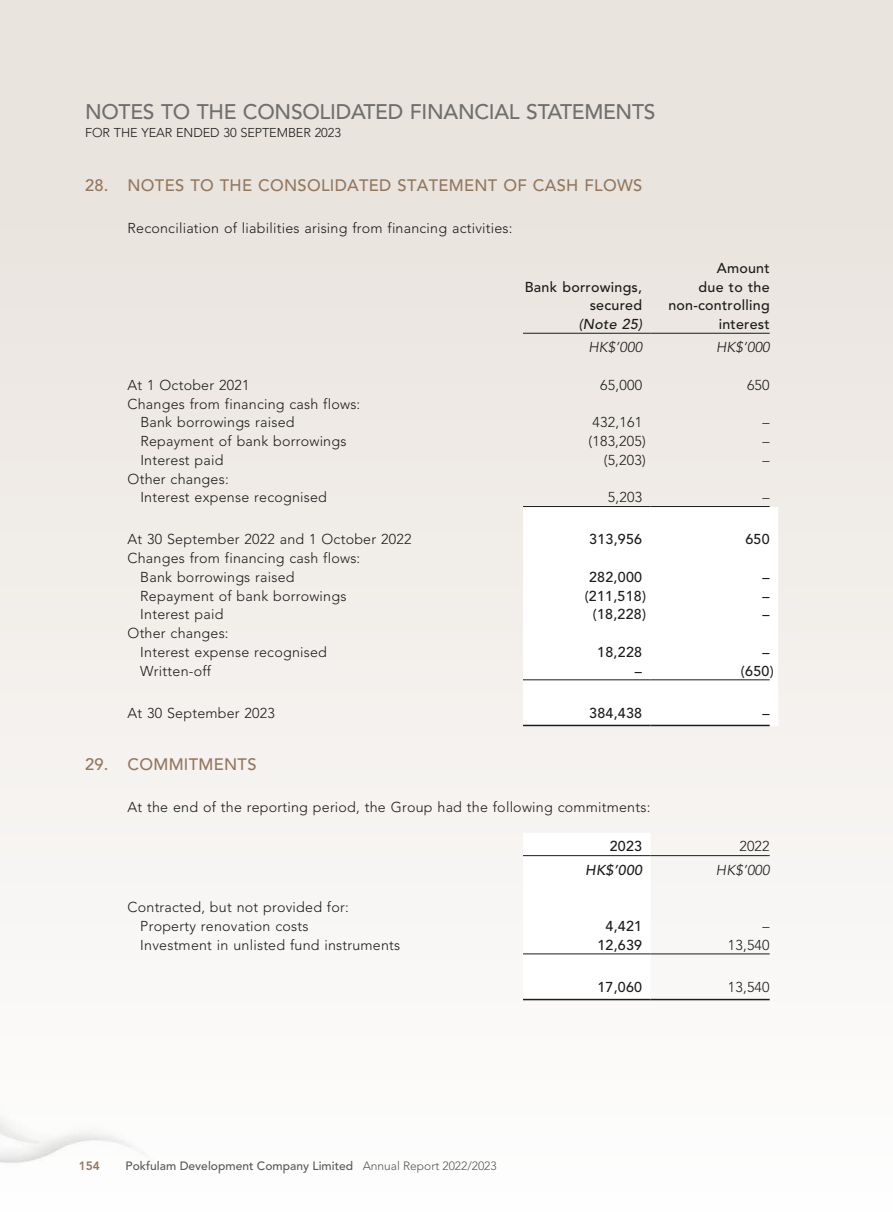
<style>
.page{position:relative;width:893px;height:1212px;background:#fff}
.page>*{position:absolute;margin:0;border:0;box-sizing:border-box;transform-origin:0 0}
.t1{font:500 21px "Avenir LT Std";letter-spacing:-.015em;color:#6f6f6f}
.t2{font:500 16.5px "Avenir LT Std";letter-spacing:.015em;color:#93775d}
.t3{font:300 14.25px/18.8px "Avenir LT Std";letter-spacing:.015em;color:#1c1c1b}
.t4{font:500 14.25px/18.8px "Avenir LT Std";letter-spacing:.015em;color:#1c1c1b;text-align:right}
.t5{font:italic 300 14.25px "Avenir LT Std";letter-spacing:.015em;color:#1c1c1b}
.t6{font:italic 500 14.25px "Avenir LT Std";letter-spacing:.015em;color:#1c1c1b}
.t7{font:300 12.75px "Avenir LT Std";letter-spacing:-.01em;color:#1c1c1b}
.t8{font:500 12px "Avenir LT Std";color:#575756}
.t9{font:800 12px "Avenir LT Std";color:#93775d}
.s1{font-weight:300}
</style>
<div class="page">
<div style="left:0;top:0;width:893px;height:1212px;background:linear-gradient(to bottom,#e7e0da,#fdfdfd)"></div>
<svg style="left:523px;top:507px;width:255px;height:219px"></svg>
<hr style="left:523px;top:333px;width:128px;height:1px;background:#1c1c1b">
<hr style="left:651px;top:333px;width:119px;height:1px;background:#1c1c1b">
<hr style="left:523px;top:506px;width:128px;height:1px;background:#1c1c1b">
<hr style="left:651px;top:506px;width:119px;height:1px;background:#1c1c1b">
<hr style="left:523px;top:679px;width:128px;height:1px;background:#1c1c1b">
<hr style="left:651px;top:679px;width:119px;height:1px;background:#1c1c1b">
<hr style="left:523px;top:725px;width:128px;height:1px;background:#1c1c1b">
<hr style="left:651px;top:725px;width:119px;height:1px;background:#1c1c1b">
<svg style="left:523px;top:833px;width:128px;height:166px"></svg>
<hr style="left:523px;top:855px;width:128px;height:1px;background:#1c1c1b">
<hr style="left:651px;top:855px;width:119px;height:1px;background:#1c1c1b">
<hr style="left:523px;top:953px;width:128px;height:1px;background:#1c1c1b">
<hr style="left:651px;top:953px;width:119px;height:1px;background:#1c1c1b">
<hr style="left:523px;top:999px;width:128px;height:1px;background:#1c1c1b">
<hr style="left:651px;top:999px;width:119px;height:1px;background:#1c1c1b">
<h1 class="t1" style="left:85px;top:100px;width:572px">NOTES TO THE CONSOLIDATED FINANCIAL STATEMENTS</h1>
<p class="t7" style="left:85px;top:125px;width:257px">FOR THE YEAR ENDED 30 SEPTEMBER 2023</p>
<p class="t2" style="left:85px;top:176px;width:559px">28. NOTES TO THE CONSOLIDATED STATEMENT OF CASH FLOWS</p>
<p class="t3" style="left:128px;top:219px;width:387px">Reconciliation of liabilities arising from financing activities:</p>
<p class="t4" style="left:525px;top:278px;width:119px">Bank borrowings, secured</p>
<p class="t6" style="left:579px;top:316px;width:65px">(Note 25)</p>
<p class="t4" style="left:668px;top:259px;width:103px">Amount<br>due to the non-controlling interest</p>
<p class="t5" style="left:588px;top:339px;width:55px">HK$’000</p>
<p class="t5" style="left:716px;top:339px;width:55px">HK$’000</p>
<p class="t3" style="left:128px;top:376px;width:123px">At 1 October 2021</p>
<p class="t3" style="left:600px;top:376px;width:43px">65,000</p>
<p class="t3" style="left:747px;top:376px;width:24px">650</p>
<p class="t3" style="left:140px;top:394px;width:222px;text-indent:-13px">Changes from financing cash flows:<br>Bank borrowings raised</p>
<p class="t3" style="left:593px;top:413px;width:51px">432,161</p>
<p class="t3" style="left:762px;top:413px;width:9px">–</p>
<p class="t3" style="left:140px;top:432px;width:208px">Repayment of bank borrowings</p>
<p class="t3" style="left:588px;top:432px;width:59px">(183,205)</p>
<p class="t3" style="left:762px;top:432px;width:9px">–</p>
<p class="t3" style="left:140px;top:451px;width:85px">Interest paid</p>
<p class="t3" style="left:604px;top:451px;width:44px">(5,203)</p>
<p class="t3" style="left:762px;top:451px;width:9px">–</p>
<p class="t3" style="left:140px;top:469px;width:188px;text-indent:-13px">Other changes:<br>Interest expense recognised</p>
<p class="t3" style="left:608px;top:488px;width:36px">5,203</p>
<p class="t3" style="left:762px;top:488px;width:9px">–</p>
<p class="t3" style="left:128px;top:530px;width:285px">At 30 September 2022 and 1 October 2022</p>
<p class="t4" style="left:589px;top:530px;width:54px">313,956</p>
<p class="t4" style="left:745px;top:530px;width:26px">650</p>
<p class="t3" style="left:140px;top:549px;width:222px;text-indent:-13px">Changes from financing cash flows:<br>Bank borrowings raised</p>
<p class="t4" style="left:589px;top:568px;width:54px">282,000</p>
<p class="t4" style="left:762px;top:568px;width:9px">–</p>
<p class="t3" style="left:140px;top:586px;width:208px">Repayment of bank borrowings</p>
<p class="t4" style="left:585px;top:587px;width:63px">(211,518)</p>
<p class="t4" style="left:762px;top:587px;width:9px">–</p>
<p class="t3" style="left:140px;top:605px;width:85px">Interest paid</p>
<p class="t4" style="left:593px;top:605px;width:55px">(18,228)</p>
<p class="t4" style="left:762px;top:605px;width:9px">–</p>
<p class="t3" style="left:140px;top:624px;width:188px;text-indent:-13px">Other changes:<br>Interest expense recognised</p>
<p class="t4" style="left:597px;top:643px;width:46px">18,228</p>
<p class="t4" style="left:762px;top:643px;width:9px">–</p>
<p class="t3" style="left:140px;top:661px;width:72px">Written-off</p>
<p class="t4" style="left:635px;top:662px;width:9px">–</p>
<p class="t4" style="left:741px;top:662px;width:34px">(650)</p>
<p class="t3" style="left:128px;top:703px;width:149px">At 30 September 2023</p>
<p class="t4" style="left:589px;top:704px;width:54px">384,438</p>
<p class="t4" style="left:762px;top:704px;width:9px">–</p>
<p class="t2" style="left:85px;top:754px;width:173px">29. COMMITMENTS</p>
<p class="t3" style="left:128px;top:797px;width:524px">At the end of the reporting period, the Group had the following commitments:</p>
<p class="t4" style="left:610px;top:837px;width:34px">2023</p>
<p class="t3" style="left:739px;top:837px;width:32px">2022</p>
<p class="t6" style="left:585px;top:861px;width:58px">HK$’000</p>
<p class="t5" style="left:716px;top:861px;width:55px">HK$’000</p>
<p class="t3" style="left:140px;top:898px;width:210px;text-indent:-13px">Contracted, but not provided for:<br>Property renovation costs</p>
<p class="t4" style="left:605px;top:917px;width:38px">4,421</p>
<p class="t3" style="left:762px;top:917px;width:9px">–</p>
<p class="t3" style="left:140px;top:935px;width:261px">Investment in unlisted fund instruments</p>
<p class="t4" style="left:597px;top:936px;width:46px">12,639</p>
<p class="t3" style="left:728px;top:935px;width:43px">13,540</p>
<p class="t4" style="left:597px;top:978px;width:46px">17,060</p>
<p class="t3" style="left:728px;top:977px;width:43px">13,540</p>
<p class="t9" style="left:79px;top:1158px;width:23px">154</p>
<p class="t8" style="left:126px;top:1158px;width:373px">Pokfulam Development Company Limited <span class="s1">Annual Report 2022/2023</span></p>
</div>
